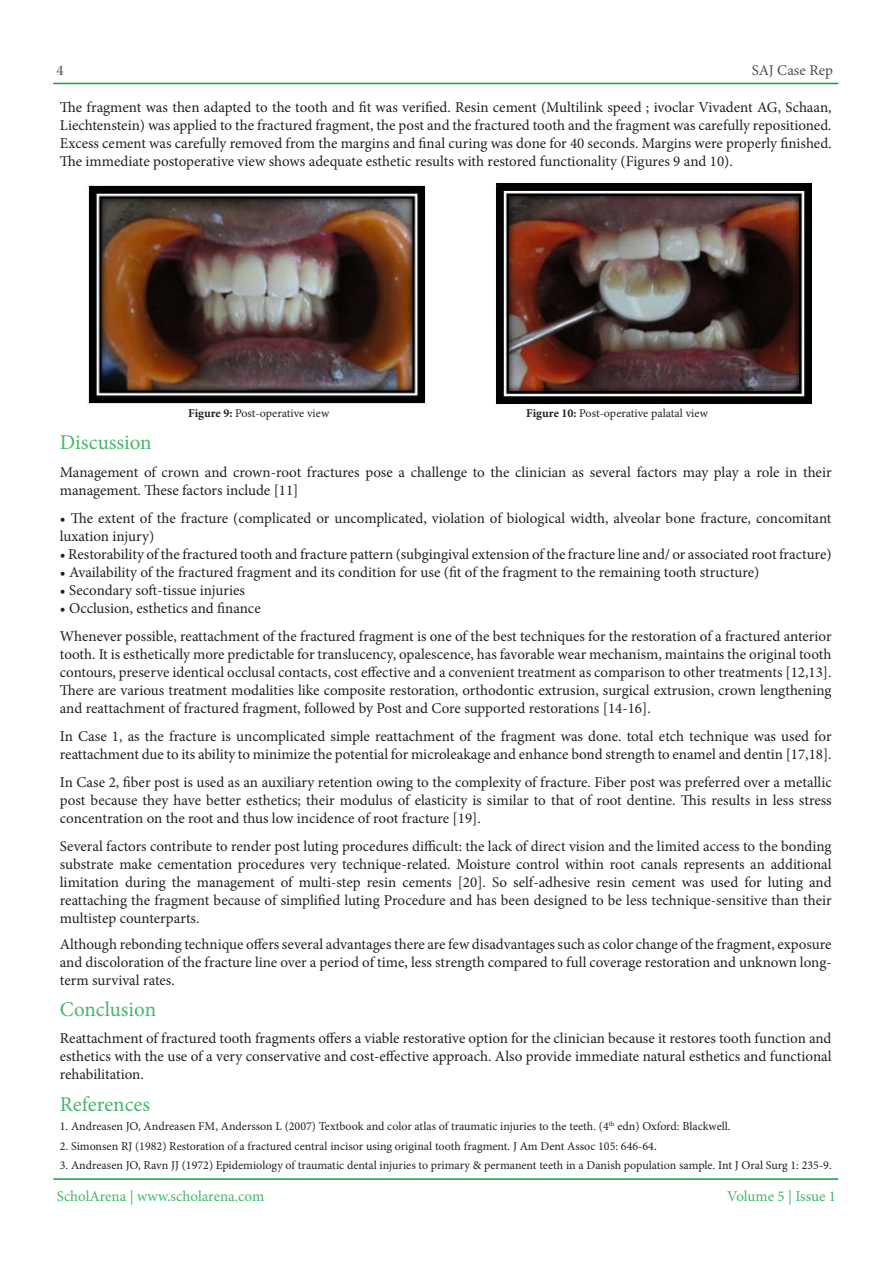
<style>
.page{position:relative;width:893px;height:1263px;background:#fff}
.page>*{position:absolute;margin:0;border:0;box-sizing:border-box;transform-origin:0 0}
.t1{font:21px "Minion Pro";color:#45b86b}
.t2{font:15px/18px "Minion Pro";color:#231f20;text-align:justify}
.t3{font:15px "Minion Pro";letter-spacing:-.005em;color:#40b86b}
.t4{font:15px "Minion Pro";color:#524c4c}
.t5{font:12px "Minion Pro";color:#231f20}
.t6{font:7.05px "Minion Pro";color:#231f20}
.s1{font-weight:700}
</style>
<div class="page">
<hr style="left:53px;top:83px;width:785px;height:1px;background:#0aa345">
<hr style="left:53px;top:1178px;width:785px;height:2px;background:#0aa345">
<img style="left:88px;top:184px;width:338px;height:222px">
<img style="left:495px;top:182px;width:317px;height:224px">
<p class="t4" style="left:57px;top:60px;width:9px">4</p>
<p class="t4" style="left:752px;top:60px;width:83px">SAJ Case Rep</p>
<p class="t2" style="left:60px;top:98px;width:773px">The fragment was then adapted to the tooth and fit was verified. Resin cement (Multilink speed ; ivoclar Vivadent AG, Schaan, Liechtenstein) was applied to the fractured fragment, the post and the fractured tooth and the fragment was carefully repositioned.<br>Excess cement was carefully removed from the margins and final curing was done for 40 seconds. Margins were properly finished.<br>The immediate postoperative view shows adequate esthetic results with restored functionality (Figures 9 and 10 .(</p>
<p class="t5" style="left:188px;top:405px;width:143px"><span class="s1">Figure 9:</span> Post-operative view</p>
<p class="t5" style="left:526px;top:405px;width:183px"><span class="s1">Figure 10:</span> Post-operative palatal view</p>
<p class="t1" style="left:60px;top:428px;width:93px">Discussion</p>
<p class="t2" style="left:60px;top:463px;width:773px">Management of crown and crown-root fractures pose a challenge to the clinician as several factors may play a role in their management. These factors include ]11[</p>
<p class="t2" style="left:60px;top:509px;width:773px">• The extent of the fracture (complicated or uncomplicated, violation of biological width, alveolar bone fracture, concomitant luxation injury(</p>
<p class="t2" style="left:60px;top:545px;width:773px">• Restorability of the fractured tooth and fracture pattern (subgingival extension of the fracture line and/ or associated root fracture(</p>
<p class="t2" style="left:60px;top:563px;width:701px">• Availability of the fractured fragment and its condition for use (fit of the fragment to the remaining tooth structure(</p>
<p class="t2" style="left:60px;top:581px;width:187px">• Secondary soft-tissue injuries</p>
<p class="t2" style="left:60px;top:599px;width:202px">• Occlusion, esthetics and finance</p>
<p class="t2" style="left:60px;top:627px;width:773px">Whenever possible, reattachment of the fractured fragment is one of the best techniques for the restoration of a fractured anterior tooth It. is esthetically more predictable for translucency, opalescence, has favorable wear mechanism, maintains the original tooth contours, preserve identical occlusal contacts, cost effective and a convenient treatment as comparison to other treatments ]12,13 .[ There are various treatment modalities like composite restoration, orthodontic extrusion, surgical extrusion, crown lengthening and reattachment of fractured fragment, followed by Post and Core supported restorations ]14-16 .[</p>
<p class="t2" style="left:60px;top:727px;width:773px">In Case 1, as the fracture is uncomplicated simple reattachment of the fragment was done. total etch technique was used for reattachment due to its ability to minimize the potential for microleakage and enhance bond strength to enamel and dentin ]17,18 .[</p>
<p class="t2" style="left:60px;top:773px;width:773px">In Case 2, fiber post is used as an auxiliary retention owing to the complexity of fracture. Fiber post was preferred over a metallic post because they have better esthetics; their modulus of elasticity is similar to that of root dentine. This results in less stress concentration on the root and thus low incidence of root fracture ]19 .[</p>
<p class="t2" style="left:60px;top:837px;width:773px">Several factors contribute to render post luting procedures difficult: the lack of direct vision and the limited access to the bonding substrate make cementation procedures very technique-related. Moisture control within root canals represents an additional limitation during the management of multi-step resin cements [20 .] So self-adhesive resin cement was used for luting and reattaching the fragment because of simplified luting Procedure and has been designed to be less technique-sensitive than their multistep counterparts.</p>
<p class="t2" style="left:60px;top:935px;width:773px">Although rebonding technique offers several advantages there are few disadvantages such as color change of the fragment, exposure</p>
<p class="t2" style="left:60px;top:971px;width:116px">term survival rates.</p>
<p class="t2" style="left:60px;top:953px;width:773px">and discoloration of the fracture line over a period of time, less strength compared to full coverage restoration and unknown long-</p>
<p class="t1" style="left:60px;top:995px;width:98px">Conclusion</p>
<p class="t2" style="left:60px;top:1029px;width:773px">Reattachment of fractured tooth fragments offers a viable restorative option for the clinician because it restores tooth function and esthetics with the use of a very conservative and cost-effective approach. Also provide immediate natural esthetics and functional rehabilitation.</p>
<p class="t1" style="left:60px;top:1090px;width:92px">References</p>
<p class="t6" style="left:609px;top:1119px;width:7px">th</p>
<p class="t5" style="left:60px;top:1118px;width:550px">1. Andreasen JO, Andreasen FM, Andersson L (2007) Textbook and color atlas of traumatic injuries to the teeth 4(.</p>
<p class="t5" style="left:60px;top:1138px;width:598px">2. Simonsen RJ (1982) Restoration of a fractured central incisor using original tooth fragment J. Am Dent Assoc 105: 646-64.</p>
<p class="t5" style="left:617px;top:1118px;width:115px">edn) Oxford: Blackwell.</p>
<p class="t5" style="left:60px;top:1157px;width:773px">3. Andreasen JO, Ravn JJ (1972) Epidemiology of traumatic dental injuries to primary &amp; permanent teeth in a Danish population sample. Int J Oral Surg 1: 235-9.</p>
<p class="t3" style="left:57px;top:1186px;width:209px">ScholArena | www.scholarena.com</p>
<p class="t3" style="left:727px;top:1186px;width:110px">Volume 5 | Issue 1</p>
</div>
